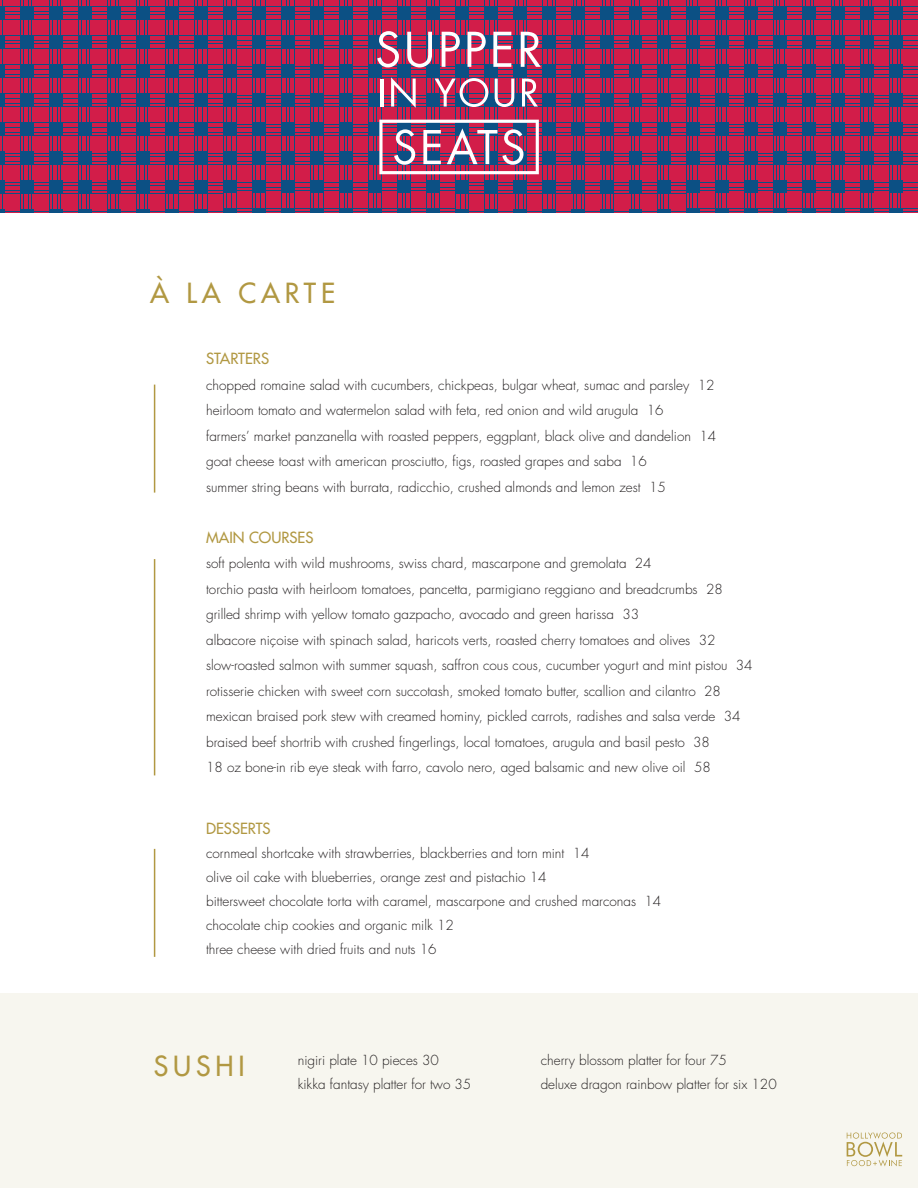
<style>
.page{position:relative;width:918px;height:1188px;background:#fff}
.page>*{position:absolute;margin:0;border:0;box-sizing:border-box;transform-origin:0 0}
.t1{font:27px "Futura";letter-spacing:.18em;color:#b19842}
.t2{font:15px "Futura";color:#b19842}
.t3{font:300 13.5px "Futura";color:#231f20}
</style>
<div class="page">
<div style="left:0;top:994px;width:918px;height:194px;background:#f7f6ef"></div>
<svg style="left:847px;top:1132px;width:55px;height:34px"></svg>
<svg style="left:0;top:0;width:918px;height:213px"></svg>
<hr style="left:154px;top:385px;width:1px;height:108px;background:#b19842">
<hr style="left:154px;top:849px;width:1px;height:108px;background:#b19842">
<hr style="left:154px;top:559px;width:1px;height:216px;background:#b19842">
<p class="t1" style="left:150px;top:276px;width:187px">À LA CARTE</p>
<p class="t2" style="left:206px;top:349px;width:64px">STARTERS</p>
<p class="t3" style="left:206px;top:376px;width:510px">chopped romaine salad with cucumbers, chickpeas, bulgar wheat, sumac and parsley 12</p>
<p class="t3" style="left:206px;top:402px;width:459px">heirloom tomato and watermelon salad with feta, red onion and wild arugula 16</p>
<p class="t3" style="left:206px;top:427px;width:511px">farmers’ market panzanella with roasted peppers, eggplant, black olive and dandelion 14</p>
<p class="t3" style="left:206px;top:453px;width:442px">goat cheese toast with american prosciutto, figs, roasted grapes and saba 16</p>
<p class="t3" style="left:206px;top:478px;width:461px">summer string beans with burrata, radicchio, crushed almonds and lemon zest 15</p>
<p class="t2" style="left:206px;top:528px;width:109px">MAIN COURSES</p>
<p class="t3" style="left:206px;top:555px;width:447px">soft polenta with wild mushrooms, swiss chard, mascarpone and gremolata 24</p>
<p class="t3" style="left:206px;top:580px;width:518px">torchio pasta with heirloom tomatoes, pancetta, parmigiano reggiano and breadcrumbs 28</p>
<p class="t3" style="left:206px;top:606px;width:435px">grilled shrimp with yellow tomato gazpacho, avocado and green harissa 33</p>
<p class="t3" style="left:206px;top:631px;width:511px">albacore niçoise with spinach salad, haricots verts, roasted cherry tomatoes and olives 32</p>
<p class="t3" style="left:206px;top:657px;width:548px">slow-roasted salmon with summer squash, saffron cous cous, cucumber yogurt and mint pistou 34</p>
<p class="t3" style="left:206px;top:682px;width:516px">rotisserie chicken with sweet corn succotash, smoked tomato butter, scallion and cilantro 28</p>
<p class="t3" style="left:206px;top:708px;width:536px">mexican braised pork stew with creamed hominy, pickled carrots, radishes and salsa verde 34</p>
<p class="t3" style="left:206px;top:733px;width:505px">braised beef shortrib with crushed fingerlings, local tomatoes, arugula and basil pesto 38</p>
<p class="t3" style="left:206px;top:759px;width:506px">18 oz bone-in rib eye steak with farro, cavolo nero, aged balsamic and new olive oil 58</p>
<p class="t2" style="left:206px;top:819px;width:66px">DESSERTS</p>
<p class="t3" style="left:206px;top:844px;width:385px">cornmeal shortcake with strawberries, blackberries and torn mint 14</p>
<p class="t3" style="left:206px;top:868px;width:342px">olive oil cake with blueberries, orange zest and pistachio 14</p>
<p class="t3" style="left:206px;top:892px;width:457px">bittersweet chocolate torta with caramel, mascarpone and crushed marconas 14</p>
<p class="t3" style="left:206px;top:916px;width:249px">chocolate chip cookies and organic milk 12</p>
<p class="t3" style="left:206px;top:940px;width:232px">three cheese with dried fruits and nuts 16</p>
<p class="t1" style="left:154px;top:1049px;width:92px">SUSHI</p>
<p class="t3" style="left:298px;top:1051px;width:143px">nigiri plate 10 pieces 30</p>
<p class="t3" style="left:298px;top:1075px;width:175px">kikka fantasy platter for two 35</p>
<p class="t3" style="left:541px;top:1051px;width:188px">cherry blossom platter for four 75</p>
<p class="t3" style="left:541px;top:1075px;width:237px">deluxe dragon rainbow platter for six 120</p>
</div>
